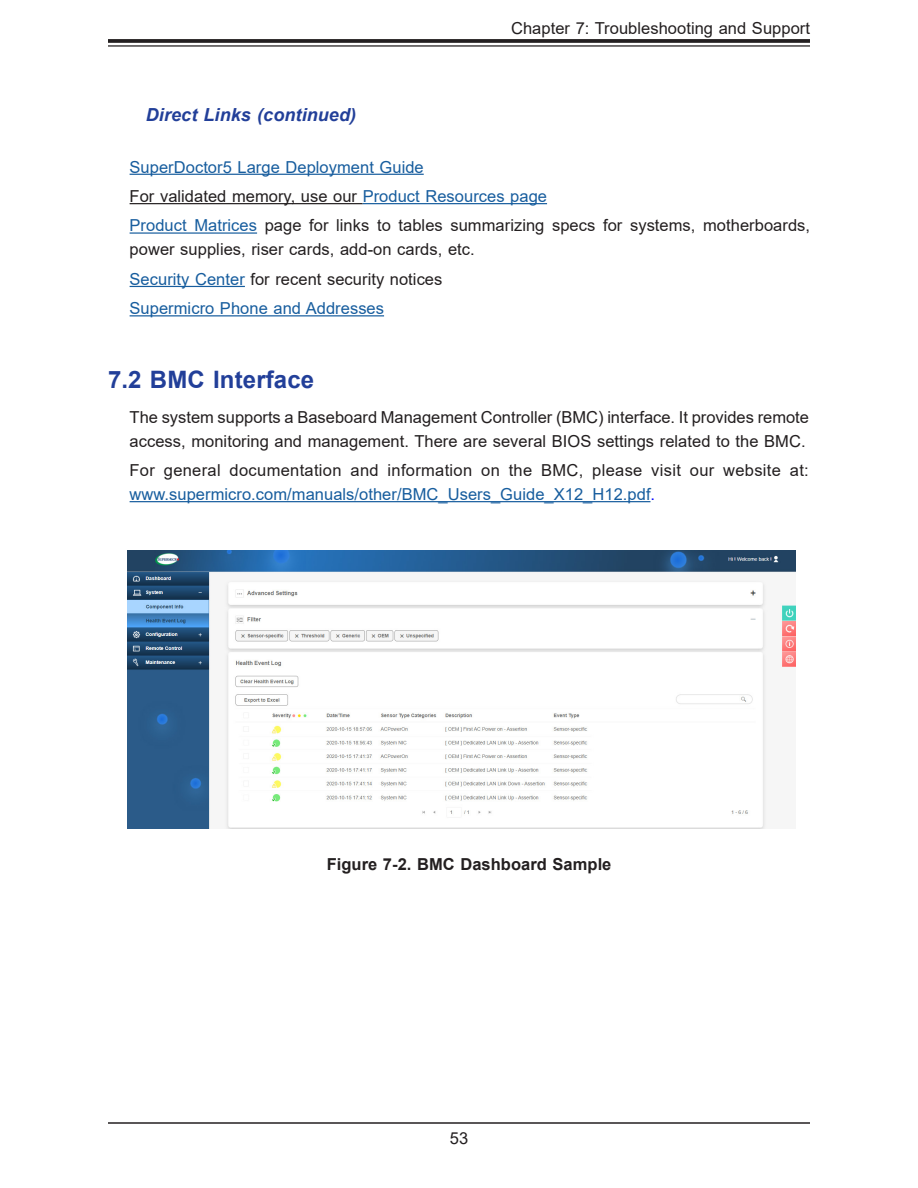
<style>
.page{position:relative;width:918px;height:1188px;background:#fff}
.page>*{position:absolute;margin:0;border:0;box-sizing:border-box;transform-origin:0 0}
.sm_Subhead_1{font:700 24px "Arial";letter-spacing:.005em;color:#223f99}
.sm_Subhead_3_noTOC{font:italic 700 18px "Arial";letter-spacing:.005em;color:#223f99}
.sm_body_text{font:16.5px/24px "Arial";letter-spacing:.005em;color:#231f20}
.sm_body_text-2{font:16.5px "Arial";letter-spacing:.005em;color:#175d9e}
.sm_fig_table_title{font:700 16.5px "Arial";letter-spacing:.005em;color:#231f20}
.s1{color:#175d9e}
.s2{color:#00f}
</style>
<div class="page">
<hr style="left:108px;top:1122px;width:702px;height:2px;background:#231f20">
<svg style="left:108px;top:39px;width:702px;height:4px;background:#302c2d"></svg>
<hr style="left:108px;top:45px;width:702px;height:2px;background:#231f20">
<hr style="left:130px;top:174px;width:294px;height:1px;background:#175d9e">
<hr style="left:130px;top:203px;width:233px;height:1px;background:#231f20">
<hr style="left:363px;top:203px;width:184px;height:1px;background:#175d9e">
<hr style="left:130px;top:232px;width:127px;height:2px;background:#175d9e">
<hr style="left:130px;top:286px;width:115px;height:1px;background:#175d9e">
<hr style="left:130px;top:315px;width:254px;height:1px;background:#175d9e">
<hr style="left:130px;top:501px;width:520px;height:1px;background:#175d9e">
<img style="left:128px;top:550px;width:668px;height:278px">
<p class="sm_Subhead_3_noTOC" style="left:146px;top:103px;width:212px">Direct Links (continued)</p>
<p class="sm_body_text" style="left:511px;top:16px;width:300px">Chapter 7: Troubleshooting and Support</p>
<p class="sm_body_text-2" style="left:130px;top:155px;width:296px">SuperDoctor5 Large Deployment Guide</p>
<p class="sm_body_text" style="left:130px;top:184px;width:419px">For validated memory, use our <span class="s1">Product Resources page</span></p>
<p class="sm_body_text" style="left:130px;top:213px;width:682px"><span class="s1">Product Matrices</span> page for links to tables summarizing specs for systems, motherboards, power supplies, riser cards, add-on cards, etc.</p>
<p class="sm_body_text" style="left:130px;top:267px;width:314px"><span class="s1">Security Center</span> for recent security notices</p>
<p class="sm_body_text-2" style="left:130px;top:297px;width:256px">Supermicro Phone and Addresses</p>
<p class="sm_Subhead_1" style="left:108px;top:362px;width:208px">7.2 BMC Interface</p>
<p class="sm_body_text" style="left:130px;top:405px;width:681px">The system supports a Baseboard Management Controller (BMC) interface. It provides remote access, monitoring and management. There are several BIOS settings related to the BMC.</p>
<p class="sm_body_text" style="left:130px;top:458px;width:681px">For general documentation and information on the BMC, please visit our website at: <span class="s1">www.supermicro.com/manuals/other/BMC_Users_Guide_X12_H12.pdf</span><span class="s2">.</span></p>
<p class="sm_fig_table_title" style="left:327px;top:853px;width:286px">Figure 7-2. BMC Dashboard Sample</p>
<p class="sm_body_text" style="left:450px;top:1126px;width:20px">53</p>
</div>
